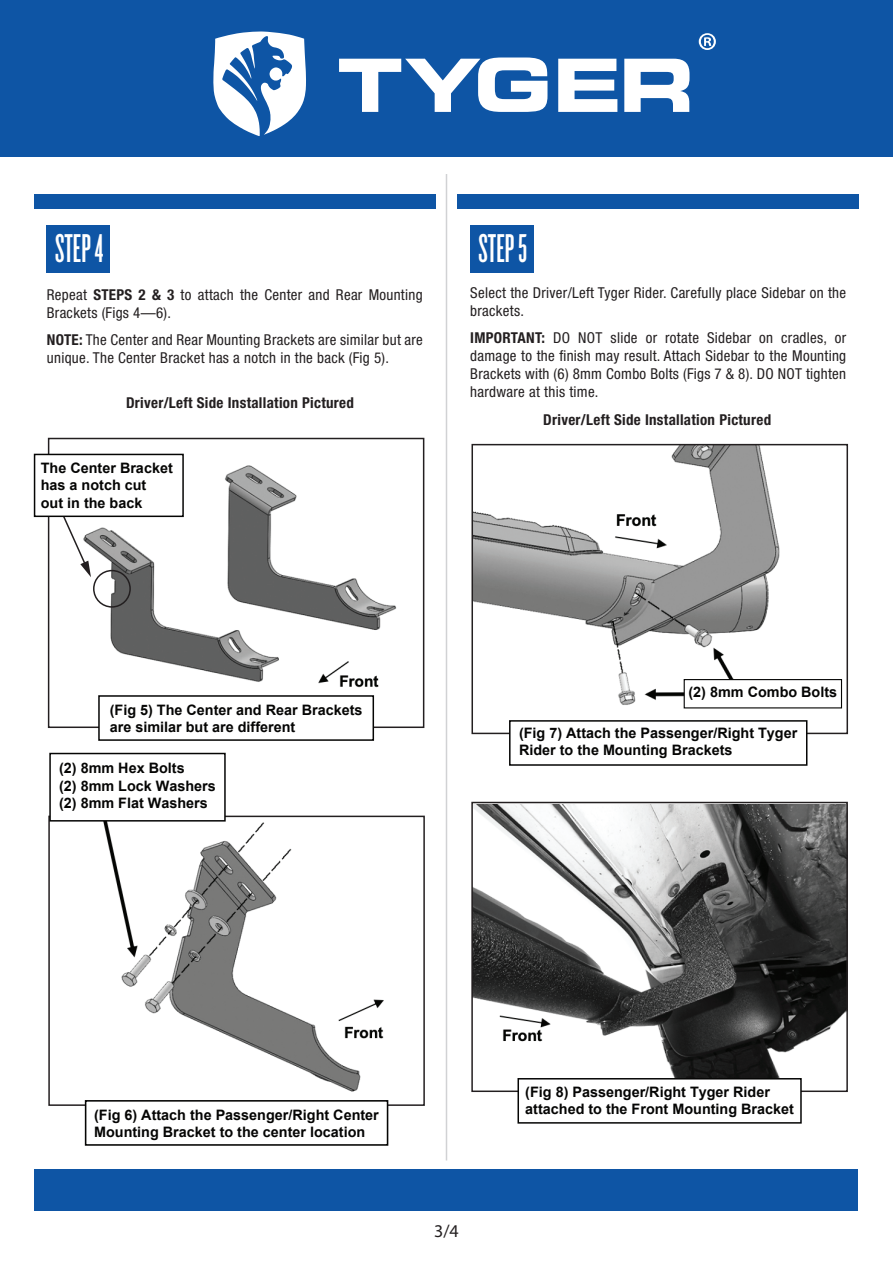
<style>
.page{position:relative;width:893px;height:1263px;background:#fff}
.page>*{position:absolute;margin:0;border:0;box-sizing:border-box;transform-origin:0 0}
.t1{font:41.85px "Knockout HTF46 Flyweight";color:#fff}
.t2{font:18px "Myriad Pro";color:#231f20}
.t3{font:condensed 15px/18px "Helvetica Neue LT Std";letter-spacing:.02em;color:#231f20}
.t4{font:700 condensed 15px "Helvetica Neue LT Std";letter-spacing:.02em;color:#231f20}
.t5{font:700 14.4px/17.2px "Arial";color:#050504}
.s1{font-weight:700}
</style>
<div class="page">
<div style="left:35px;top:1169px;width:823px;height:41px;background:#0e55a5"></div>
<hr style="left:446px;top:174px;width:1px;height:986px;background:#d1d2d4">
<div style="left:0;top:0;width:893px;height:157px;background:#0e55a5"></div>
<svg style="left:339px;top:58px;width:208px;height:54px"></svg>
<svg style="left:558px;top:59px;width:59px;height:53px"></svg>
<svg style="left:624px;top:59px;width:65px;height:53px"></svg>
<svg style="left:213px;top:31px;width:93px;height:105px"></svg>
<svg style="left:699px;top:33px;width:17px;height:17px"></svg>
<div style="left:47px;top:225px;width:63px;height:47px;background:#0e55a5"></div>
<div style="left:34px;top:194px;width:401px;height:15px;background:#0e55a5"></div>
<div style="left:470px;top:225px;width:63px;height:47px;background:#0e55a5"></div>
<div style="left:457px;top:194px;width:402px;height:15px;background:#0e55a5"></div>
<img style="left:51px;top:453px;width:346px;height:269px">
<div style="left:48px;top:438px;width:376px;height:290px;border:2px solid #231f20"></div>
<div style="left:98px;top:695px;width:276px;height:46px;background:#fff;border:2px solid #050504"></div>
<img style="left:51px;top:821px;width:333px;height:271px">
<div style="left:48px;top:816px;width:377px;height:290px;border:2px solid #231f20"></div>
<div style="left:85px;top:1100px;width:303px;height:46px;background:#fff;border:2px solid #050504"></div>
<img style="left:474px;top:447px;width:369px;height:284px">
<div style="left:471px;top:444px;width:377px;height:290px;border:2px solid #231f20"></div>
<div style="left:509px;top:720px;width:298px;height:46px;background:#fff;border:2px solid #050504"></div>
<div style="left:684px;top:679px;width:158px;height:29px;background:#fff;border:1px solid #050504"></div>
<img style="left:474px;top:805px;width:371px;height:273px">
<div style="left:471px;top:802px;width:377px;height:290px;border:2px solid #231f20"></div>
<div style="left:517px;top:1078px;width:285px;height:45px;background:#fff;border:2px solid #050504"></div>
<div style="left:49px;top:753px;width:177px;height:68px;background:#fff;border:2px solid #050504"></div>
<div style="left:93px;top:570px;width:38px;height:38px;border:2px solid #231f20;border-radius:50%"></div>
<svg style="left:60px;top:517px;width:31px;height:60px"></svg>
<div style="left:34px;top:454px;width:150px;height:63px;background:#fff;border:2px solid #050504"></div>
<h1 class="t1" style="left:55px;top:228px;width:50px">STEP 4</h1>
<p class="t3" style="left:47px;top:285px;width:377px">Repeat <span class="s1">STEPS 2 &amp; 3</span> to attach the Center and Rear Mounting<br>Brackets (Figs 4—6).</p>
<p class="t3" style="left:47px;top:330px;width:377px"><span class="s1">NOTE:</span> The Center and Rear Mounting Brackets are similar but are unique. The Center Bracket has a notch in the back (Fig 5).</p>
<p class="t4" style="left:126px;top:394px;width:229px">Driver/Left Side Installation Pictured</p>
<p class="t5" style="left:41px;top:460px;width:133px">The Center Bracket has a notch cut<br>out in the back</p>
<h1 class="t1" style="left:478px;top:228px;width:50px">STEP 5</h1>
<p class="t3" style="left:470px;top:284px;width:377px">Select the Driver/Left Tyger Rider. Carefully place Sidebar on the brackets.</p>
<p class="t3" style="left:470px;top:329px;width:377px;text-align:justify"><span class="s1">IMPORTANT:</span> DO NOT slide or rotate Sidebar on cradles, or damage to the finish may result. Attach Sidebar to the Mounting Brackets with (6) 8mm Combo Bolts (Figs 7 &amp; 8). DO NOT tighten hardware at this time.</p>
<p class="t4" style="left:543px;top:410px;width:229px">Driver/Left Side Installation Pictured</p>
<p class="t5" style="left:110px;top:701px;width:254px">(Fig 5) The Center and Rear Brackets are similar but are different</p>
<p class="t5" style="left:59px;top:760px;width:158px">(2) 8mm Hex Bolts<br>(2) 8mm Lock Washers (2) 8mm Flat Washers</p>
<p class="t5" style="left:688px;top:684px;width:150px">(2) 8mm Combo Bolts</p>
<p class="t5" style="left:519px;top:724px;width:280px">(Fig 7) Attach the Passenger/Right Tyger<br>Rider to the Mounting Brackets</p>
<p class="t5" style="left:94px;top:1106px;width:286px">(Fig 6) Attach the Passenger/Right Center<br>Mounting Bracket to the center location</p>
<p class="t2" style="left:434px;top:1220px;width:26px">3/4</p>
<p class="t5" style="left:525px;top:1084px;width:270px">(Fig 8) Passenger/Right Tyger Rider attached to the Front Mounting Bracket</p>
</div>
